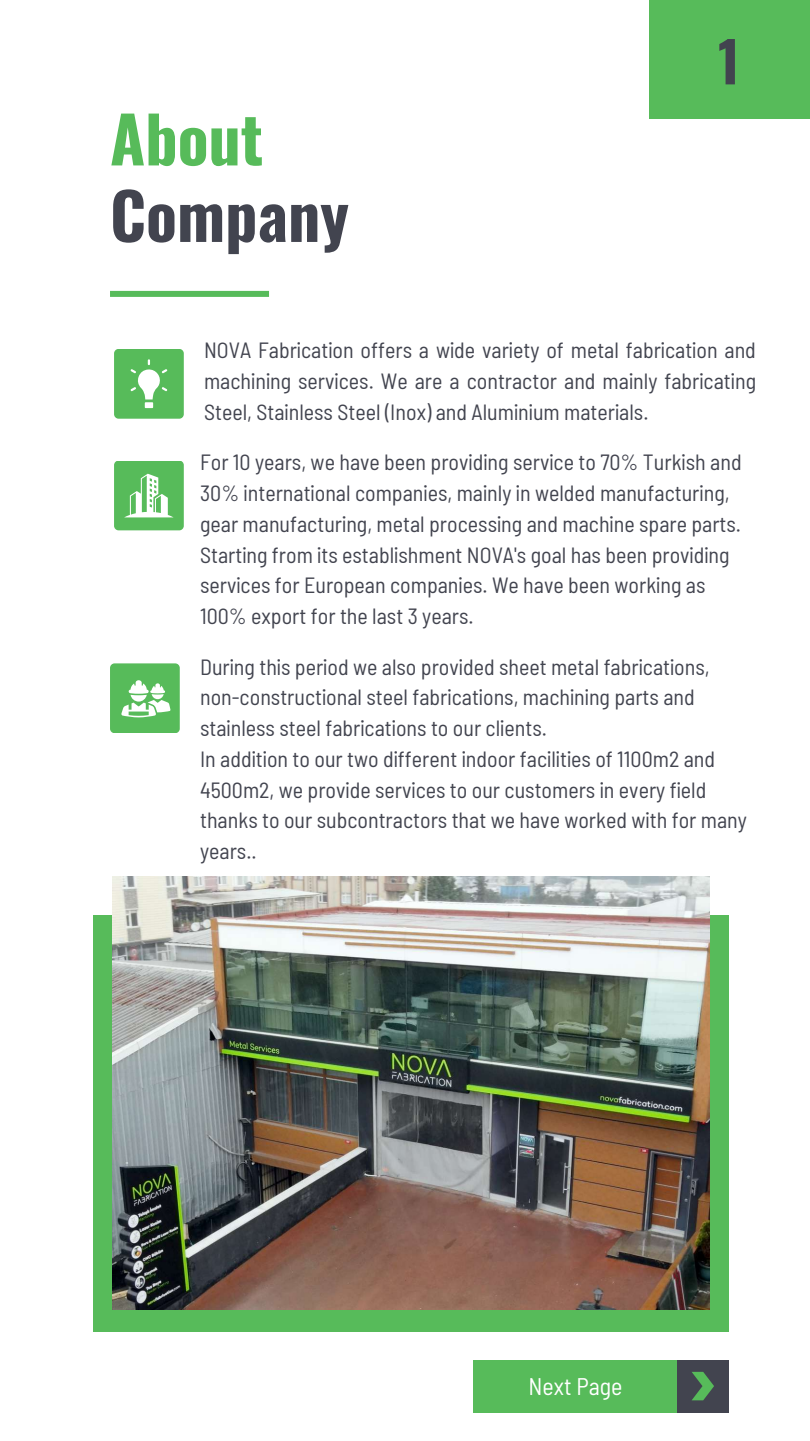
<style>
.page{position:relative;width:810px;height:1441px;background:#fff}
.page>*{position:absolute;margin:0;border:0;box-sizing:border-box;transform-origin:0 0}
.t1{font:700 64px "Oswald";color:#42444f}
.t2{font:700 64px "Oswald";color:#57bb5a}
.t3{font:700 56px "Oswald";color:#42444f}
.t4{font:semi-condensed 24px "Barlow";color:#fff}
.t5{font:semi-condensed 22px/30.8px "Barlow";color:#42444f}
</style>
<div class="page">
<div style="left:474px;top:1359px;width:208px;height:53px;background:#57bb5a"></div>
<div style="left:677px;top:1359px;width:52px;height:52px;background:#42444f"></div>
<svg style="left:692px;top:1371px;width:22px;height:28px"></svg>
<div style="left:93px;top:915px;width:636px;height:416px;background:#57bb5a"></div>
<img style="left:113px;top:876px;width:596px;height:433px">
<div style="left:110px;top:291px;width:159px;height:6px;background:#57bb5a"></div>
<div style="left:649px;top:0;width:161px;height:119px;background:#57bb5a"></div>
<div style="left:114px;top:349px;width:70px;height:69px;background:#57bb5a;border-radius:5px"></div>
<svg style="left:131px;top:359px;width:36px;height:49px"></svg>
<div style="left:114px;top:460px;width:70px;height:70px;background:#57bb5a;border-radius:5px"></div>
<svg style="left:125px;top:473px;width:48px;height:44px"></svg>
<div style="left:110px;top:663px;width:70px;height:70px;background:#57bb5a;border-radius:5px"></div>
<svg style="left:121px;top:680px;width:50px;height:37px"></svg>
<h1 class="t2" style="left:110px;top:89px;width:155px">About</h1>
<h1 class="t1" style="left:110px;top:165px;width:241px">Company</h1>
<h2 class="t3" style="left:718px;top:18px;width:23px">1</h2>
<p class="t5" style="left:204px;top:334px;width:553px;text-align:justify">NOVA Fabrication offers a wide variety of metal fabrication and machining services. We are a contractor and mainly fabricating Steel, Stainless Steel (Inox) and Aluminium materials.</p>
<p class="t5" style="left:200px;top:446px;width:543px">For 10 years, we have been providing service to 70% Turkish and 30% international companies, mainly in welded manufacturing, gear manufacturing, metal processing and machine spare parts.<br>Starting from its establishment NOVA's goal has been providing services for European companies. We have been working as 100% export for the last 3 years.</p>
<p class="t5" style="left:200px;top:650px;width:548px">During this period we also provided sheet metal fabrications, non-constructional steel fabrications, machining parts and stainless steel fabrications to our clients.<br>In addition to our two different indoor facilities of 1100m2 and 4500m2, we provide services to our customers in every field thanks to our subcontractors that we have worked with for many years..</p>
<p class="t4" style="left:528px;top:1370px;width:96px">Next Page</p>
</div>
